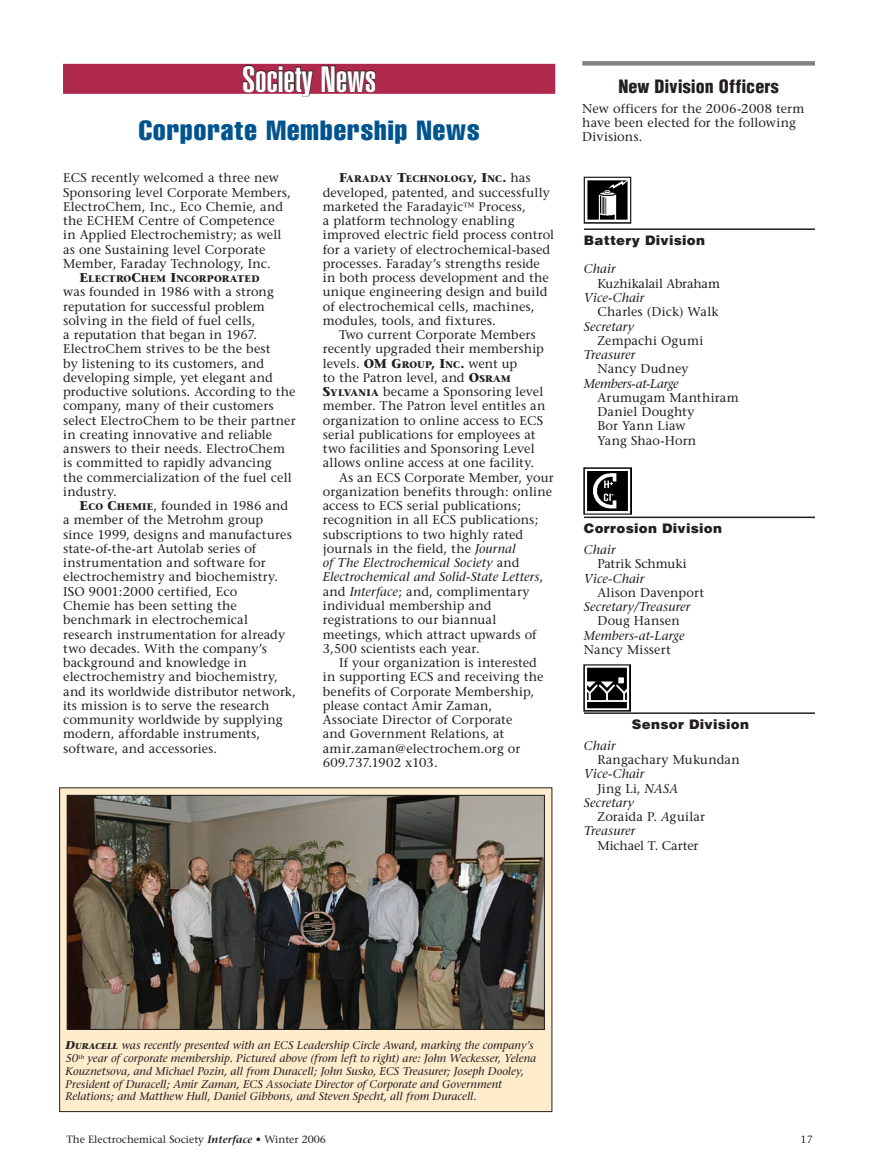
<style>
.page{position:relative;width:878px;height:1175px;background:#fff}
.page>*{position:absolute;margin:0;border:0;box-sizing:border-box;transform-origin:0 0}
.t1{font:900 extra-condensed 36px "Helvetica";letter-spacing:.005em;color:#fff;scale:1.1 1}
.t2{font:extra-condensed 27px "Helvetica";letter-spacing:.03em;color:#00548e;scale:1.1 1}
.t3{font:900 condensed 18px "Helvetica";letter-spacing:.005em;color:#231f20}
.t4{font:900 13.5px "Helvetica";letter-spacing:.015em;color:#231f20}
.t5{font:12.75px/14.2px "Stone Serif";letter-spacing:.01em;color:#231f20}
.t6{font:italic 12.75px "Stone Serif";letter-spacing:.005em;color:#231f20}
.t7{font:italic 12.75px "Stone Serif";letter-spacing:-.025em;color:#231f20}
.t8{font:italic 11.25px/12.8px "Stone Serif";color:#231f20}
.t9{font:10.5px "Stone Serif";color:#231f20}
.t10{font:700 9.6px "Stone Serif";letter-spacing:.02em;color:#231f20}
.s1{font-size:12.75px}
.s2{font-weight:700}
.s3{font-weight:700;font-size:9.6px}
.s4{font-weight:400;font-size:12.75px}
.s5{font-style:italic}
.s6{font-style:normal}
.s7{font-weight:700;font-size:8.4px}
.s8{font-weight:600;font-style:italic}
</style>
<div class="page">
<div style="left:60px;top:788px;width:492px;height:323px;background:#feeccd"></div>
<div style="left:59px;top:787px;width:493px;height:325px;border:1px solid #231f20"></div>
<img style="left:69px;top:797px;width:473px;height:230px">
<div style="left:67px;top:795px;width:477px;height:234px;border:1px solid #231f20"></div>
<div style="left:63px;top:64px;width:492px;height:30px;background:#ae294b"></div>
<svg style="left:242px;top:65px;width:72px;height:32px"></svg>
<svg style="left:321px;top:65px;width:55px;height:28px"></svg>
<div style="left:582px;top:61px;width:233px;height:5px;background:#808285"></div>
<hr style="left:584px;top:228px;width:230px;height:2px;background:#231f20">
<hr style="left:584px;top:516px;width:230px;height:2px;background:#231f20">
<hr style="left:584px;top:712px;width:230px;height:2px;background:#231f20">
<img style="left:584px;top:176px;width:47px;height:48px">
<img style="left:584px;top:467px;width:47px;height:48px">
<img style="left:584px;top:665px;width:46px;height:46px">
<h1 class="t1" style="left:242px;top:58px;width:123px">Society News</h1>
<h2 class="t2" style="left:139px;top:115px;width:311px">Corporate Membership News</h2>
<p class="t5" style="left:63px;top:171px;width:229px">ECS recently welcomed a three new Sponsoring level Corporate Members, ElectroChem, Inc., Eco Chemie, and the ECHEM Centre of Competence in Applied Electrochemistry; as well as one Sustaining level Corporate Member, Faraday Technology, Inc.</p>
<p class="t10" style="left:79px;top:272px;width:182px"><span class="s1">E</span>LECTRO<span class="s1">C</span>HEM <span class="s1">I</span>NCORPORATED</p>
<p class="t5" style="left:63px;top:285px;width:234px">was founded in 1986 with a strong reputation for successful problem solving in the field of fuel cells,<br>a reputation that began in 1967.<br>ElectroChem strives to be the best<br>by listening to its customers, and developing simple, yet elegant and productive solutions. According to the company, many of their customers select ElectroChem to be their partner in creating innovative and reliable answers to their needs. ElectroChem is committed to rapidly advancing<br>the commercialization of the fuel cell industry.</p>
<p class="t5" style="left:63px;top:498px;width:234px;text-indent:16px"><span class="s2">E</span><span class="s3">CO</span> <span class="s2">C</span><span class="s3">HEMIE</span>, founded in 1986 and a member of the Metrohm group since 1999, designs and manufactures state-of-the-art Autolab series of instrumentation and software for electrochemistry and biochemistry.<br>ISO 9001:2000 certified, Eco<br>Chemie has been setting the benchmark in electrochemical research instrumentation for already two decades. With the company’s background and knowledge in electrochemistry and biochemistry, and its worldwide distributor network, its mission is to serve the research community worldwide by supplying modern, affordable instruments, software, and accessories.</p>
<p class="t10" style="left:339px;top:173px;width:193px"><span class="s1">F</span>ARADAY <span class="s1">T</span>ECHNOLOGY<span class="s1">, I</span>NC<span class="s1">.</span> <span class="s4">has</span></p>
<p class="t5" style="left:323px;top:185px;width:233px">developed, patented, and successfully marketed the Faradayic Process,<br>a platform technology enabling improved electric field process control for a variety of electrochemical-based processes. Faraday’s strengths reside in both process development and the unique engineering design and build of electrochemical cells, machines, modules, tools, and fixtures.</p>
<p class="t5" style="left:323px;top:327px;width:223px;text-indent:16px">Two current Corporate Members recently upgraded their membership levels. <span class="s2">OM</span></p>
<p class="t10" style="left:391px;top:358px;width:127px"><span class="s1">G</span>ROUP<span class="s1">, I</span>NC<span class="s1">.</span> <span class="s4">went up</span></p>
<p class="t5" style="left:323px;top:370px;width:189px">to the Patron level, and <span class="s2">O</span><span class="s3">SRAM</span></p>
<p class="t5" style="left:323px;top:384px;width:222px"><span class="s2">S</span><span class="s3">YLVANIA</span> became a Sponsoring level</p>
<p class="t5" style="left:323px;top:399px;width:224px">member. The Patron level entitles an</p>
<p class="t5" style="left:323px;top:413px;width:222px">organization to online access to ECS</p>
<p class="t5" style="left:323px;top:427px;width:214px">serial publications for employees at</p>
<p class="t5" style="left:323px;top:441px;width:213px">two facilities and Sponsoring Level</p>
<p class="t5" style="left:323px;top:456px;width:213px">allows online access at one facility.</p>
<p class="t5" style="left:339px;top:470px;width:216px">As an ECS Corporate Member, your</p>
<p class="t5" style="left:323px;top:484px;width:231px">organization benefits through: online</p>
<p class="t5" style="left:323px;top:498px;width:200px">access to ECS serial publications;</p>
<p class="t5" style="left:323px;top:513px;width:217px">recognition in all ECS publications;</p>
<p class="t5" style="left:323px;top:527px;width:202px">subscriptions to two highly rated</p>
<p class="t5" style="left:323px;top:541px;width:194px">journals in the field, the <span class="s5">Journal</span></p>
<p class="t6" style="left:323px;top:555px;width:198px">of The Electrochemical Society <span class="s6">and</span></p>
<p class="t6" style="left:323px;top:569px;width:222px">Electrochemical and Solid-State Letters<span class="s6">,</span></p>
<p class="t5" style="left:323px;top:584px;width:208px">and <span class="s5">Interface</span>; and, complimentary</p>
<p class="t5" style="left:323px;top:598px;width:170px">individual membership and</p>
<p class="t5" style="left:323px;top:612px;width:175px">registrations to our biannual</p>
<p class="t5" style="left:323px;top:627px;width:215px">meetings, which attract upwards of</p>
<p class="t5" style="left:323px;top:641px;width:158px">3,500 scientists each year.</p>
<p class="t5" style="left:339px;top:655px;width:199px">If your organization is interested</p>
<p class="t5" style="left:323px;top:669px;width:222px">in supporting ECS and receiving the</p>
<p class="t5" style="left:323px;top:684px;width:213px">benefits of Corporate Membership,</p>
<p class="t5" style="left:323px;top:698px;width:171px">please contact Amir Zaman,</p>
<p class="t5" style="left:323px;top:712px;width:191px">Associate Director of Corporate</p>
<p class="t5" style="left:323px;top:726px;width:183px">and Government Relations, at</p>
<p class="t5" style="left:323px;top:741px;width:199px">amir.zaman@electrochem.org or</p>
<p class="t5" style="left:323px;top:755px;width:116px">609.737.1902 x103.</p>
<h3 class="t3" style="left:618px;top:75px;width:162px">New Division Officers</h3>
<p class="t5" style="left:582px;top:102px;width:224px">New officers for the 2006-2008 term have been elected for the following<br>Divisions.</p>
<p class="t4" style="left:584px;top:232px;width:123px">Battery Division</p>
<p class="t6" style="left:584px;top:261px;width:33px">Chair</p>
<p class="t5" style="left:597px;top:276px;width:124px">Kuzhikalail Abraham</p>
<p class="t6" style="left:584px;top:290px;width:62px">Vice-Chair</p>
<p class="t5" style="left:597px;top:304px;width:123px">Charles (Dick) Walk</p>
<p class="t6" style="left:584px;top:318px;width:51px">Secretary</p>
<p class="t5" style="left:597px;top:333px;width:107px">Zempachi Ogumi</p>
<p class="t6" style="left:584px;top:347px;width:53px">Treasurer</p>
<p class="t5" style="left:597px;top:361px;width:92px">Nancy Dudney</p>
<p class="t7" style="left:584px;top:375px;width:96px">Members-at-Large</p>
<p class="t5" style="left:597px;top:390px;width:143px">Arumugam Manthiram<br>Daniel Doughty<br>Bor Yann Liaw<br>Yang Shao-Horn</p>
<p class="t4" style="left:584px;top:520px;width:140px">Corrosion Division</p>
<p class="t6" style="left:584px;top:542px;width:33px">Chair</p>
<p class="t5" style="left:597px;top:556px;width:91px">Patrik Schmuki</p>
<p class="t6" style="left:584px;top:570px;width:62px">Vice-Chair</p>
<p class="t5" style="left:597px;top:585px;width:108px">Alison Davenport</p>
<p class="t6" style="left:584px;top:599px;width:108px">Secretary/Treasurer</p>
<p class="t5" style="left:597px;top:613px;width:84px">Doug Hansen</p>
<p class="t6" style="left:584px;top:627px;width:102px">Members-at-Large</p>
<p class="t5" style="left:584px;top:642px;width:88px">Nancy Missert</p>
<p class="t4" style="left:632px;top:716px;width:119px">Sensor Division</p>
<p class="t6" style="left:584px;top:738px;width:33px">Chair</p>
<p class="t5" style="left:597px;top:752px;width:144px">Rangachary Mukundan</p>
<p class="t6" style="left:584px;top:766px;width:62px">Vice-Chair</p>
<p class="t5" style="left:597px;top:781px;width:82px">Jing Li, <span class="s5">NASA</span></p>
<p class="t6" style="left:584px;top:795px;width:51px">Secretary</p>
<p class="t5" style="left:597px;top:809px;width:109px">Zoraida P. <span class="s5">A</span>guilar</p>
<p class="t6" style="left:584px;top:823px;width:53px">Treasurer</p>
<p class="t5" style="left:597px;top:838px;width:102px">Michael T. Carter</p>
<p class="t8" style="left:66px;top:1039px;width:472px"><span class="s2">D</span><span class="s7">URACELL</span> was recently presented with an ECS Leadership Circle Award, marking the company’s 50<sup>th</sup> year of corporate membership. Pictured above (from left to right) are: John Weckesser, Yelena Kouznetsova, and Michael Pozin, all from Duracell; John Susko, ECS Treasurer; Joseph Dooley, President of Duracell; Amir Zaman, ECS Associate Director of Corporate and Government Relations; and Matthew Hull, Daniel Gibbons, and Steven Specht, all from Duracell.</p>
<p class="t9" style="left:66px;top:1133px;width:261px">The Electrochemical Society <span class="s8">Interface</span> • Winter 2006</p>
<p class="t9" style="left:800px;top:1133px;width:14px">17</p>
</div>
